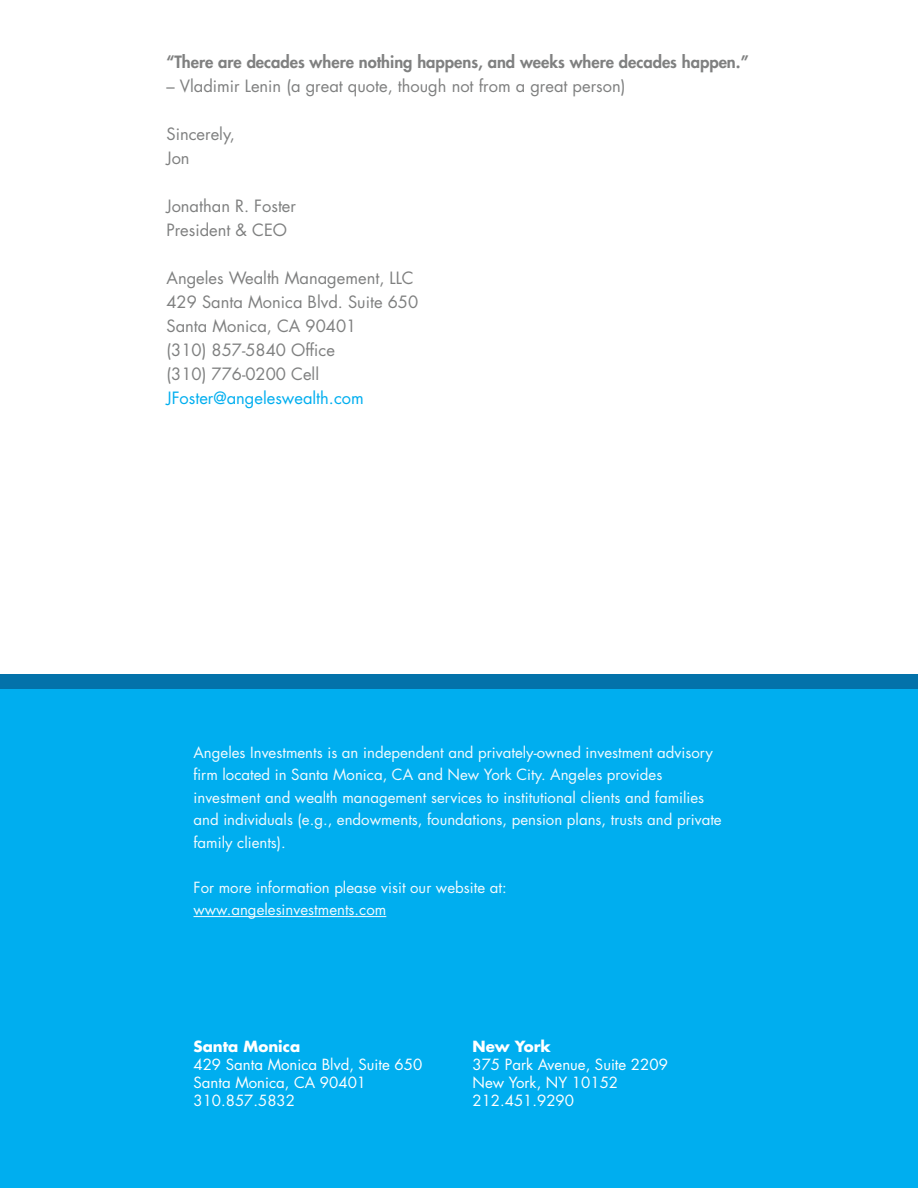
<style>
.page{position:relative;width:918px;height:1188px;background:#fff}
.page>*{position:absolute;margin:0;border:0;box-sizing:border-box;transform-origin:0 0}
.body{font:16.5px "Futura Std";color:#7f8080}
.body-2{font:800 16.5px "Futura Std";color:#7f8080}
.body-3{font:16.5px "Futura Std";color:#00aeef}
.t1{font:15px/22.5px "Futura Std";color:#fff}
.t2{font:700 15px "Futura Std";color:#fff}
</style>
<div class="page">
<div style="left:0;top:689px;width:917px;height:499px;background:#00aeef"></div>
<hr style="left:194px;top:916px;width:192px;height:1px;background:#fff">
<div style="left:0;top:674px;width:918px;height:15px;background:#0372aa"></div>
<p class="body-2" style="left:166px;top:51px;width:584px">“There are decades where nothing happens, and weeks where decades happen.”</p>
<p class="body" style="left:166px;top:75px;width:461px">– Vladimir Lenin (a great quote, though not from a great person)</p>
<p class="body" style="left:166px;top:123px;width:70px">Sincerely,</p>
<p class="body" style="left:166px;top:147px;width:25px">Jon</p>
<p class="body" style="left:166px;top:195px;width:131px">Jonathan R. Foster</p>
<p class="body" style="left:166px;top:219px;width:122px">President &amp; CEO</p>
<p class="body" style="left:166px;top:267px;width:249px">Angeles Wealth Management, LLC</p>
<p class="body" style="left:166px;top:291px;width:253px">429 Santa Monica Blvd. Suite 650</p>
<p class="body" style="left:166px;top:315px;width:191px">Santa Monica, CA 90401</p>
<p class="body" style="left:166px;top:339px;width:170px">(310) 857-5840 Office</p>
<p class="body" style="left:166px;top:363px;width:154px">(310) 776-0200 Cell</p>
<p class="body-3" style="left:166px;top:387px;width:199px">JFoster@angeleswealth.com</p>
<p class="t1" style="left:194px;top:741px;width:530px">Angeles Investments is an independent and privately-owned investment advisory firm located in Santa Monica, CA and New York City. Angeles provides investment and wealth management services to institutional clients and families and individuals (e.g., endowments, foundations, pension plans, trusts and private family clients).</p>
<p class="t1" style="left:194px;top:876px;width:315px">For more information please visit our website at: www.angelesinvestments.com</p>
<p class="t2" style="left:194px;top:1037px;width:108px">Santa Monica</p>
<p class="t1" style="left:194px;top:1054px;width:230px">429 Santa Monica Blvd, Suite 650</p>
<p class="t1" style="left:194px;top:1072px;width:174px">Santa Monica, CA 90401</p>
<p class="t1" style="left:194px;top:1090px;width:103px">310.857.5832</p>
<p class="t2" style="left:472px;top:1037px;width:80px">New York</p>
<p class="t1" style="left:472px;top:1054px;width:197px">375 Park Avenue, Suite 2209</p>
<p class="t1" style="left:472px;top:1072px;width:147px">New York, NY 10152</p>
<p class="t1" style="left:472px;top:1090px;width:103px">212.451.9290</p>
</div>
